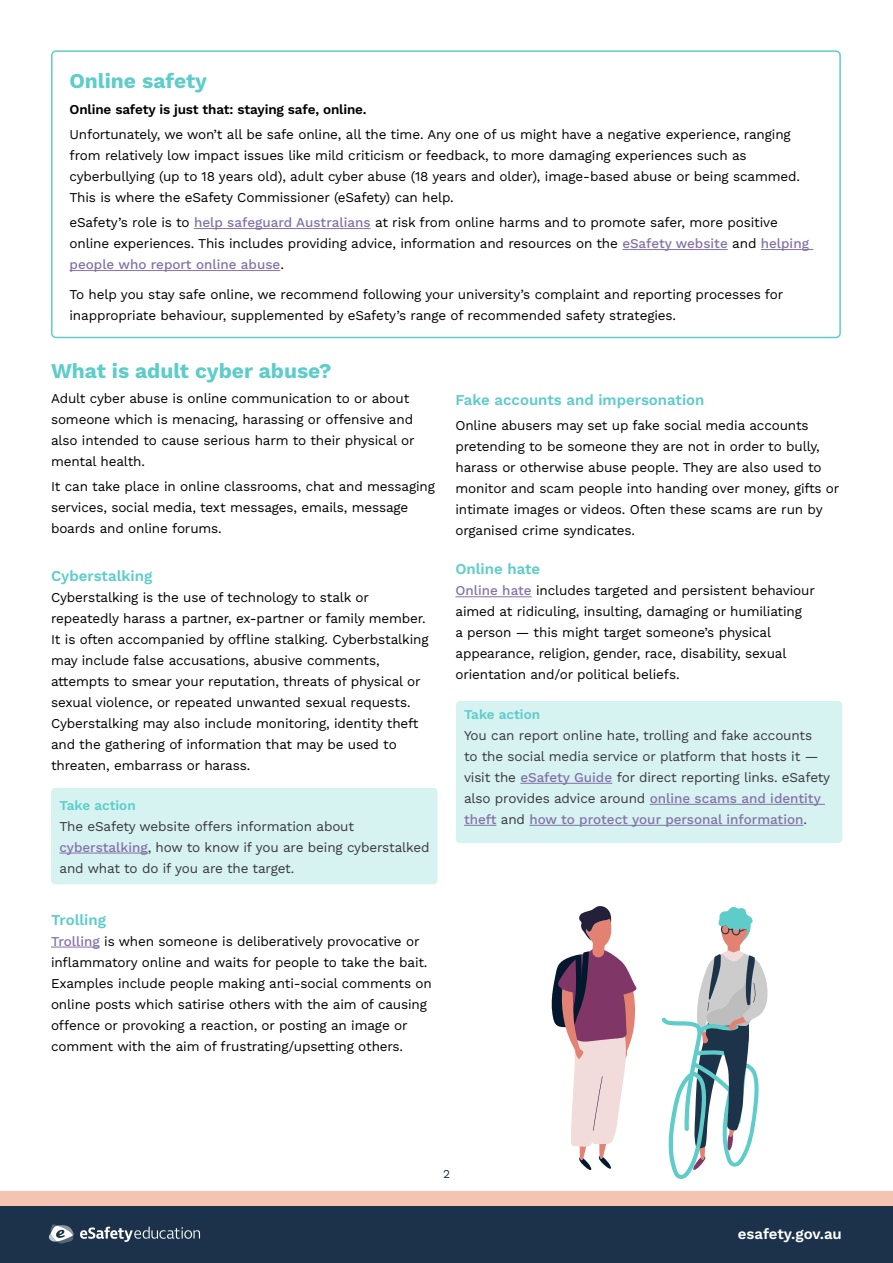
<style>
.page{position:relative;width:893px;height:1263px;background:#fff}
.page>*{position:absolute;margin:0;border:0;box-sizing:border-box;transform-origin:0 0}
.t1{font:700 21px "Work Sans";color:#5ecdc9}
.t2{font:600 15px "Work Sans";color:#5ecdc9}
.t3{font:600 15px "Work Sans";color:#fff}
.t4{font:13.5px/21px "Work Sans";letter-spacing:-.01em;color:#000}
.t5{font:13.5px/21px "Work Sans";letter-spacing:-.01em;color:#3a383d}
.t6{font:600 13.5px "Work Sans";letter-spacing:-.01em;color:#000}
.t7{font:600 13.5px "Work Sans";color:#5ecdc9}
.t8{font:12px "Work Sans";color:#1b324a}
.s1{font-weight:500;color:#8472a7}
</style>
<div class="page">
<div style="left:0;top:1191px;width:893px;height:20px;background:#f5c3b1"></div>
<div style="left:0;top:1206px;width:893px;height:57px;background:#1b324a"></div>
<svg style="left:80px;top:1226px;width:120px;height:16px"></svg>
<svg style="left:49px;top:1224px;width:25px;height:19px"></svg>
<div style="left:456px;top:701px;width:386px;height:142px;background:#d6f2f1;border-radius:4px"></div>
<div style="left:51px;top:788px;width:386px;height:96px;background:#d6f2f1;border-radius:4px"></div>
<hr style="left:194px;top:228px;width:177px;height:1px;background:#8472a7">
<hr style="left:622px;top:249px;width:106px;height:1px;background:#8472a7">
<hr style="left:761px;top:249px;width:52px;height:1px;background:#8472a7">
<hr style="left:70px;top:270px;width:210px;height:1px;background:#8472a7">
<div style="left:51px;top:50px;width:790px;height:288px;border:2px solid #5ecdc9;border-radius:4px"></div>
<svg style="left:551px;top:906px;width:86px;height:264px"></svg>
<svg style="left:593px;top:1076px;width:10px;height:55px"></svg>
<svg style="left:661px;top:907px;width:107px;height:272px"></svg>
<hr style="left:60px;top:853px;width:88px;height:1px;background:#8472a7">
<hr style="left:51px;top:947px;width:49px;height:1px;background:#8472a7">
<hr style="left:455px;top:596px;width:77px;height:1px;background:#8472a7">
<hr style="left:520px;top:783px;width:92px;height:1px;background:#8472a7">
<hr style="left:650px;top:804px;width:175px;height:1px;background:#8472a7">
<hr style="left:464px;top:825px;width:32px;height:1px;background:#8472a7">
<hr style="left:529px;top:825px;width:274px;height:1px;background:#8472a7">
<h1 class="t1" style="left:70px;top:65px;width:139px">Online safety</h1>
<p class="t6" style="left:70px;top:99px;width:299px">Online safety is just that: staying safe, online.</p>
<p class="t4" style="left:70px;top:123px;width:732px">Unfortunately, we won’t all be safe online, all the time. Any one of us might have a negative experience, ranging from relatively low impact issues like mild criticism or feedback, to more damaging experiences such as cyberbullying (up to 18 years old), adult cyber abuse (18 years and older), image-based abuse or being scammed.<br>This is where the eSafety Commissioner (eSafety) can help.</p>
<p class="t4" style="left:70px;top:212px;width:741px">eSafety’s role is to <span class="s1">help safeguard Australians</span> at risk from online harms and to promote safer, more positive online experiences. This includes providing advice, information and resources on the <span class="s1">eSafety website</span> and <span class="s1">helping people who report online abuse</span>.</p>
<p class="t4" style="left:70px;top:283px;width:715px">To help you stay safe online, we recommend following your university’s complaint and reporting processes for inappropriate behaviour, supplemented by eSafety’s range of recommended safety strategies.</p>
<h1 class="t1" style="left:51px;top:355px;width:282px">What is adult cyber abuse?</h1>
<p class="t4" style="left:51px;top:387px;width:365px">Adult cyber abuse is online communication to or about someone which is menacing, harassing or offensive and also intended to cause serious harm to their physical or mental health.</p>
<p class="t4" style="left:51px;top:476px;width:385px">It can take place in online classrooms, chat and messaging services, social media, text messages, emails, message boards and online forums.</p>
<p class="t2" style="left:51px;top:565px;width:103px">Cyberstalking</p>
<p class="t4" style="left:51px;top:586px;width:379px">Cyberstalking is the use of technology to stalk or repeatedly harass a partner, ex-partner or family member.<br>It is often accompanied by offline stalking. Cyberbstalking may include false accusations, abusive comments, attempts to smear your reputation, threats of physical or sexual violence, or repeated unwanted sexual requests.<br>Cyberstalking may also include monitoring, identity theft and the gathering of information that may be used to threaten, embarrass or harass.</p>
<p class="t7" style="left:60px;top:795px;width:78px">Take action</p>
<p class="t5" style="left:60px;top:815px;width:372px">The eSafety website offers information about <span class="s1">cyberstalking</span>, how to know if you are being cyberstalked and what to do if you are the target.</p>
<p class="t2" style="left:51px;top:908px;width:57px">Trolling</p>
<p class="t4" style="left:51px;top:930px;width:382px"><span class="s1">Trolling</span> is when someone is deliberatively provocative or inflammatory online and waits for people to take the bait.<br>Examples include people making anti-social comments on online posts which satirise others with the aim of causing offence or provoking a reaction, or posting an image or comment with the aim of frustrating/upsetting others.</p>
<p class="t2" style="left:455px;top:388px;width:250px">Fake accounts and impersonation</p>
<p class="t4" style="left:455px;top:414px;width:385px">Online abusers may set up fake social media accounts pretending to be someone they are not in order to bully, harass or otherwise abuse people. They are also used to monitor and scam people into handing over money, gifts or intimate images or videos. Often these scams are run by organised crime syndicates.</p>
<p class="t2" style="left:455px;top:558px;width:86px">Online hate</p>
<p class="t4" style="left:455px;top:580px;width:361px"><span class="s1">Online hate</span> includes targeted and persistent behaviour aimed at ridiculing, insulting, damaging or humiliating<br>a person — this might target someone’s physical appearance, religion, gender, race, disability, sexual orientation and/or political beliefs.</p>
<p class="t7" style="left:464px;top:704px;width:78px">Take action</p>
<p class="t5" style="left:464px;top:724px;width:368px">You can report online hate, trolling and fake accounts<br>to the social media service or platform that hosts it — visit the <span class="s1">eSafety Guide</span> for direct reporting links. eSafety also provides advice around <span class="s1">online scams and identity theft</span> and <span class="s1">how to protect your personal information</span>.</p>
<p class="t8" style="left:443px;top:1165px;width:8px">2</p>
<p class="t3" style="left:738px;top:1222px;width:106px">esafety.gov.au</p>
</div>
